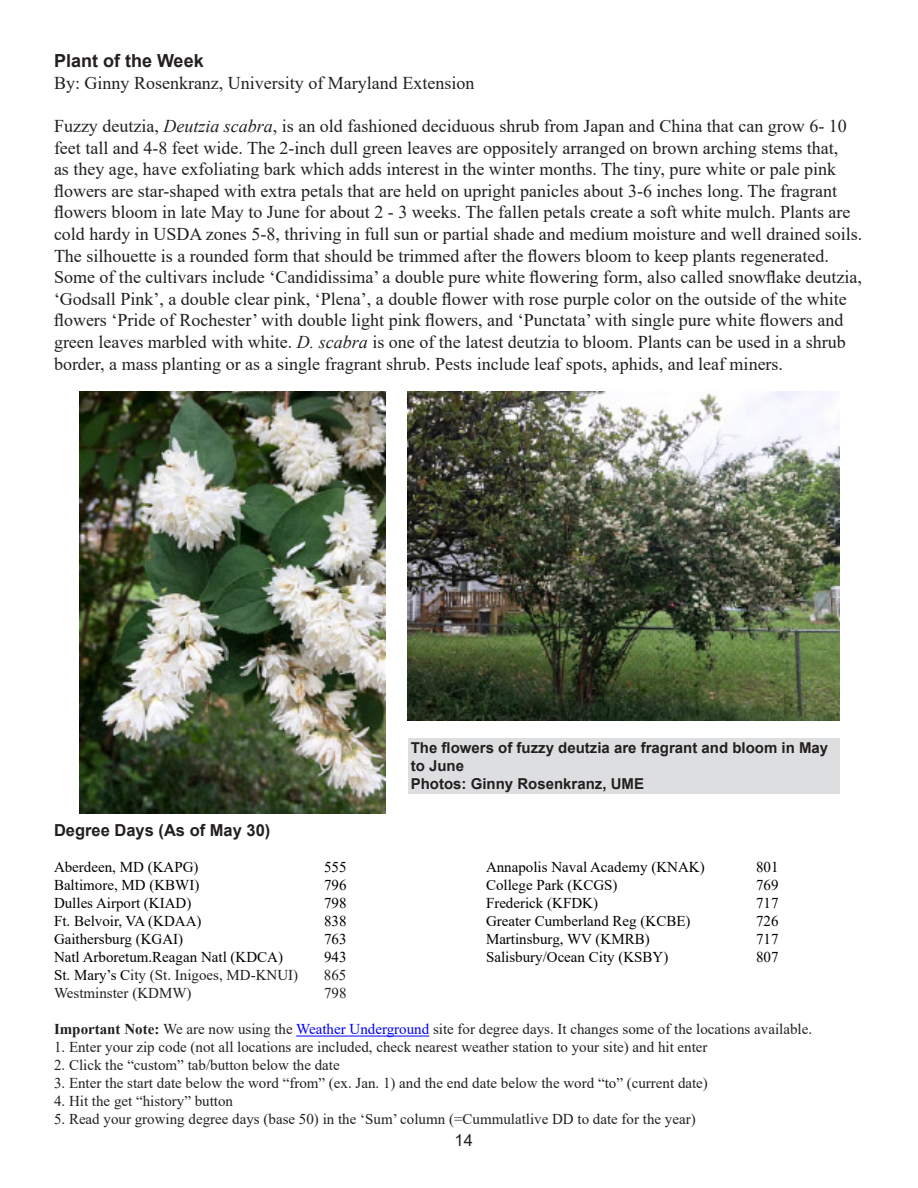
<style>
.page{position:relative;width:918px;height:1188px;background:#fff}
.page>*{position:absolute;margin:0;border:0;box-sizing:border-box;transform-origin:0 0}
.t1{font:18px/21.6px "Times New Roman";color:#231f20}
.Headline{font:700 18px "Arial";color:#231f20}
.Headline-2{font:700 16.5px "Arial";color:#231f20}
.t2{font:16.5px "Arial";color:#231f20}
.t3{font:15px "Times New Roman";color:#231f20}
.t4{font:15px "Times New Roman";color:#000}
.Photo_captions{font:700 15px/18px "Arial";color:#231f20}
.s1{font-style:italic}
.s2{color:#000}
.s3{font-weight:700}
.s4{color:#00f}
</style>
<div class="page">
<div style="left:408px;top:739px;width:432px;height:55px;background:#dddee0"></div>
<img style="left:79px;top:392px;width:307px;height:422px">
<img style="left:408px;top:392px;width:432px;height:329px">
<hr style="left:296px;top:1036px;width:133px;height:1px;background:#00f">
<p class="Headline" style="left:54px;top:48px;width:151px">Plant of the Week</p>
<p class="t1" style="left:54px;top:71px;width:422px">By: Ginny Rosenkranz, University of Maryland Extension</p>
<p class="t1" style="left:54px;top:115px;width:810px">Fuzzy deutzia, <span class="s1">Deutzia scabra</span>, is an old fashioned deciduous shrub from Japan and China that can grow 6- 10 feet tall and 4-8 feet wide. The 2-inch dull green leaves are oppositely arranged on brown arching stems that,<br>as they age, have exfoliating bark which adds interest in the winter months. The tiny, pure white or pale pink flowers are star-shaped with extra petals that are held on upright panicles about 3-6 inches long. The fragrant flowers bloom in late May to June for about 2 - 3 weeks. The fallen petals create a soft white mulch. Plants are cold hardy in USDA zones 5-8, thriving in full sun or partial shade and medium moisture and well drained soils.<br>The silhouette is a rounded form that should be trimmed after the flowers bloom to keep plants regenerated.<br>Some of the cultivars include ‘Candidissima’ a double pure white flowering form, also called snowflake deutzia, ‘Godsall Pink’, a double clear pink, ‘Plena’, a double flower with rose purple color on the outside of the white flowers ‘Pride of Rochester’ with double light pink flowers, and ‘Punctata’ with single pure white flowers and green leaves marbled with white. <span class="s1">D. scabra</span> is one of the latest deutzia to bloom. Plants can be used in a shrub border, a mass planting or as a single fragrant shrub. Pests include leaf spots, aphids, and leaf miners.</p>
<p class="Photo_captions" style="left:411px;top:739px;width:419px">The flowers of fuzzy deutzia are fragrant and bloom in May to June</p>
<p class="Photo_captions" style="left:411px;top:775px;width:235px">Photos: Ginny Rosenkranz, UME</p>
<p class="Headline-2" style="left:54px;top:819px;width:218px">Degree Days (As of May 30)</p>
<p class="t4" style="left:54px;top:857px;width:146px">Aberdeen, MD (KAPG)</p>
<p class="t4" style="left:324px;top:857px;width:24px">555</p>
<p class="t4" style="left:486px;top:857px;width:220px">Annapolis Naval Academy (KNAK)</p>
<p class="t4" style="left:756px;top:857px;width:24px">801</p>
<p class="t4" style="left:54px;top:875px;width:147px">Baltimore, MD (KBWI)</p>
<p class="t4" style="left:324px;top:875px;width:24px">796</p>
<p class="t4" style="left:486px;top:875px;width:133px">College Park (KCGS)</p>
<p class="t4" style="left:756px;top:875px;width:24px">769</p>
<p class="t4" style="left:54px;top:893px;width:139px">Dulles Airport (KIAD)</p>
<p class="t4" style="left:324px;top:893px;width:24px">798</p>
<p class="t4" style="left:486px;top:893px;width:114px">Frederick (KFDK)</p>
<p class="t4" style="left:756px;top:893px;width:24px">717</p>
<p class="t4" style="left:54px;top:911px;width:149px">Ft. Belvoir, VA (KDAA)</p>
<p class="t4" style="left:324px;top:911px;width:24px">838</p>
<p class="t4" style="left:486px;top:911px;width:206px">Greater Cumberland Reg (KCBE)</p>
<p class="t4" style="left:756px;top:911px;width:24px">726</p>
<p class="t4" style="left:54px;top:929px;width:131px">Gaithersburg (KGAI)</p>
<p class="t4" style="left:324px;top:929px;width:24px">763</p>
<p class="t4" style="left:486px;top:929px;width:165px">Martinsburg, WV (KMRB)</p>
<p class="t4" style="left:756px;top:929px;width:24px">717</p>
<p class="t4" style="left:54px;top:947px;width:231px">Natl Arboretum.Reagan Natl (KDCA)</p>
<p class="t4" style="left:324px;top:947px;width:24px">943</p>
<p class="t4" style="left:486px;top:947px;width:184px">Salisbury/Ocean City (KSBY)</p>
<p class="t4" style="left:756px;top:947px;width:24px">807</p>
<p class="t3" style="left:54px;top:965px;width:246px"><span class="s2">St. Mary’s C</span>ity (St. Inigoes, MD-KNUI)</p>
<p class="t3" style="left:324px;top:965px;width:24px">865</p>
<p class="t3" style="left:54px;top:983px;width:139px">Westminster (KDMW)</p>
<p class="t3" style="left:324px;top:983px;width:24px">798</p>
<p class="t3" style="left:54px;top:1019px;width:760px"><span class="s3">Important Note:</span> We are now using the <span class="s4">Weather Underground</span> site for degree days. It changes some of the locations available.</p>
<p class="t3" style="left:54px;top:1037px;width:655px">1. Enter your zip code (not all locations are included, check nearest weather station to your site) and hit enter</p>
<p class="t3" style="left:54px;top:1055px;width:287px">2. Click the “custom” tab/button below the date</p>
<p class="t3" style="left:54px;top:1073px;width:655px">3. Enter the start date below the word “from” (ex. Jan. 1) and the end date below the word “to” (current date)</p>
<p class="t3" style="left:54px;top:1091px;width:181px">4. Hit the get “history” button</p>
<p class="t3" style="left:54px;top:1109px;width:643px">5. Read your growing degree days (base 50) in the ‘Sum’ column (=Cummulatlive DD to date for the year)</p>
<p class="t2" style="left:455px;top:1129px;width:20px">14</p>
</div>
